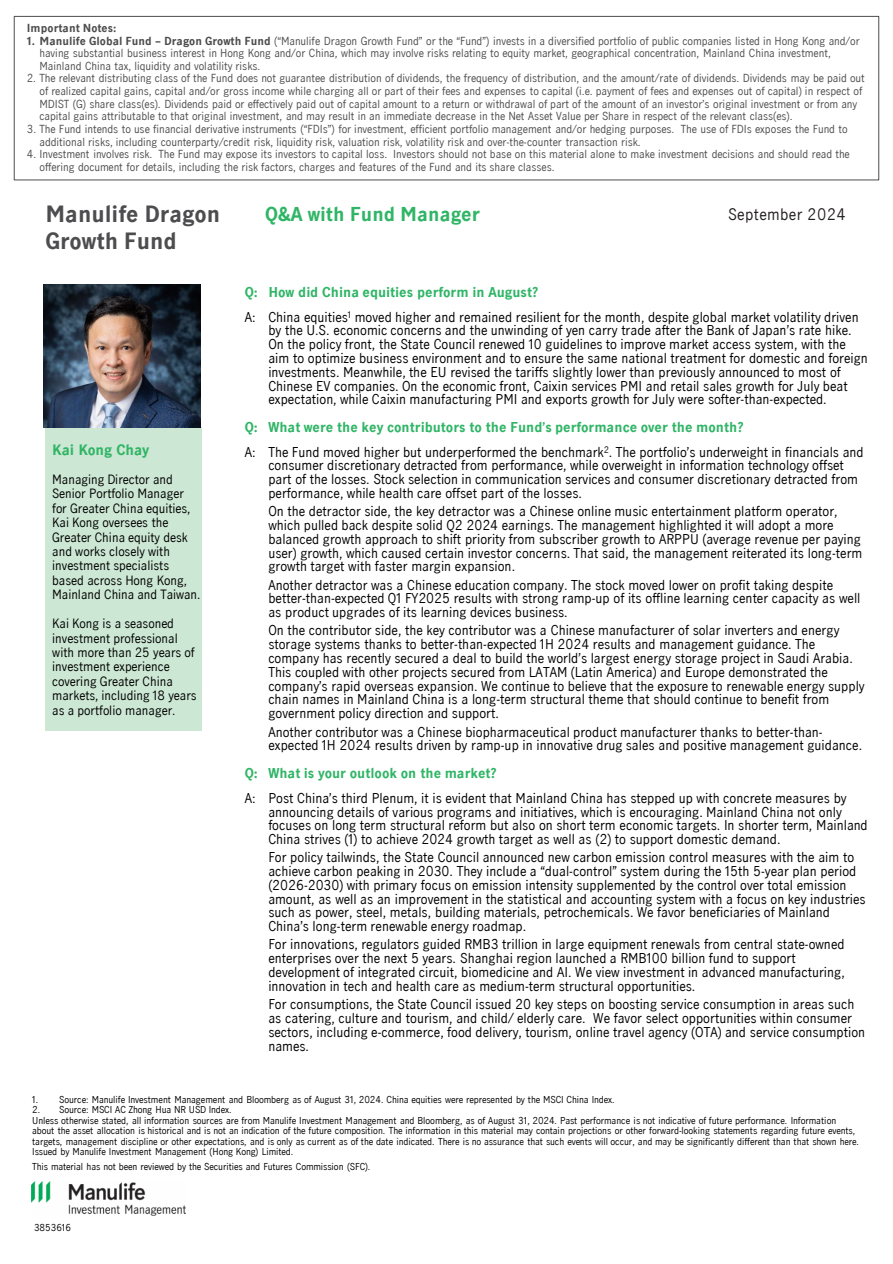
<style>
.page{position:relative;width:893px;height:1264px;background:#fff}
.page>*{position:absolute;margin:0;border:0;box-sizing:border-box;transform-origin:0 0}
.t1{font:700 21px "Manulife JH Sans";letter-spacing:-.005em;color:#4d4d4f}
.t2{font:700 18px "Manulife JH Sans";letter-spacing:.005em;color:#30b566}
.t3{font:15px "Manulife JH Sans";letter-spacing:.025em;color:#231f20}
.t4{font:700 13.5px "Manulife JH Sans";letter-spacing:-.005em;color:#30b566}
.t5{font:12.75px/13.8px "Manulife JH Sans";color:#000}
.t6{font:700 12.75px "Manulife JH Sans";color:#30b566}
.t7{font:12px/14.4px "Manulife JH Sans";color:#000}
.t8{font:10.5px/12.6px "Manulife JH Sans";color:#4d4d4f}
.t9{font:700 10.5px "Manulife JH Sans";letter-spacing:.005em;color:#4d4d4f}
.t10{font:9px/10.5px "Manulife JH Sans";letter-spacing:-.01em;color:#000}
.s1{font-weight:700}
</style>
<div class="page">
<div style="left:45px;top:427px;width:157px;height:303px;background:#cce7d3"></div>
<img style="left:44px;top:285px;width:157px;height:142px">
<div style="left:14px;top:16px;width:865px;height:164px;border:1px solid #4d4d4f"></div>
<img style="left:32px;top:1181px;width:153px;height:33px">
<p class="t9" style="left:27px;top:20px;width:91px">Important Notes:</p>
<p class="t8" style="left:39px;top:34px;width:821px;text-indent:-13px"><span class="s1">1. Manulife Global Fund – Dragon Growth Fund</span> (“Manulife Dragon Growth Fund” or the “Fund”) invests in a diversified portfolio of public companies listed in Hong Kong and/or having substantial business interest in Hong Kong and/or China, which may involve risks relating to equity market, geographical concentration, Mainland China investment,<br>Mainland China tax, liquidity and volatility risks.</p>
<p class="t8" style="left:39px;top:72px;width:826px;text-indent:-13px">2. The relevant distributing class of the Fund does not guarantee distribution of dividends, the frequency of distribution, and the amount/rate of dividends. Dividends may be paid out of realized capital gains, capital and/or gross income while charging all or part of their fees and expenses to capital (i.e. payment of fees and expenses out of capital) in respect of MDIST (G) share class(es). Dividends paid or effectively paid out of capital amount to a return or withdrawal of part of the amount of an investor’s original investment or from any capital gains attributable to that original investment, and may result in an immediate decrease in the Net Asset Value per Share in respect of the relevant class(es).</p>
<p class="t8" style="left:39px;top:122px;width:809px;text-indent:-13px">3. The Fund intends to use financial derivative instruments (“FDIs”) for investment, efficient portfolio management and/or hedging purposes. The use of FDIs exposes the Fund to additional risks, including counterparty/credit risk, liquidity risk, valuation risk, volatility risk and over-the-counter transaction risk.</p>
<p class="t8" style="left:39px;top:147px;width:811px;text-indent:-13px">4. Investment involves risk. The Fund may expose its investors to capital loss. Investors should not base on this material alone to make investment decisions and should read the offering document for details, including the risk factors, charges and features of the Fund and its share classes.</p>
<p class="t3" style="left:728px;top:203px;width:119px">September 2024</p>
<p class="t1" style="left:45px;top:199px;width:176px">Manulife Dragon</p>
<p class="t1" style="left:45px;top:225px;width:133px">Growth Fund</p>
<p class="t2" style="left:265px;top:200px;width:216px">Q&amp;A with Fund Manager</p>
<p class="t4" style="left:52px;top:440px;width:98px">Kai Kong Chay</p>
<p class="t7" style="left:52px;top:471px;width:150px">Managing Director and<br>Senior Portfolio Manager for Greater China equities,<br>Kai Kong oversees the<br>Greater China equity desk and works closely with investment specialists based across Hong Kong,<br>Mainland China and Taiwan.</p>
<p class="t7" style="left:52px;top:615px;width:146px">Kai Kong is a seasoned investment professional with more than 25 years of investment experience covering Greater China markets, including 18 years as a portfolio manager.</p>
<p class="t6" style="left:245px;top:283px;width:15px">Q:</p>
<p class="t6" style="left:268px;top:283px;width:271px">How did China equities perform in August?</p>
<p class="t5" style="left:245px;top:309px;width:12px">A:</p>
<p class="t5" style="left:268px;top:309px;width:600px">China equities<sup>1</sup> moved higher and remained resilient for the month, despite global market volatility driven by the U.S. economic concerns and the unwinding of yen carry trade after the Bank of Japan’s rate hike.<br>On the policy front, the State Council renewed 10 guidelines to improve market access system, with the aim to optimize business environment and to ensure the same national treatment for domestic and foreign investments. Meanwhile, the EU revised the tariffs slightly lower than previously announced to most of Chinese EV companies. On the economic front, Caixin services PMI and retail sales growth for July beat expectation, while Caixin manufacturing PMI and exports growth for July were softer-than-expected.</p>
<p class="t6" style="left:245px;top:418px;width:15px">Q:</p>
<p class="t6" style="left:268px;top:418px;width:476px">What were the key contributors to the Fund’s performance over the month?</p>
<p class="t5" style="left:245px;top:444px;width:12px">A:</p>
<p class="t5" style="left:268px;top:444px;width:596px">The Fund moved higher but underperformed the benchmark<sup>2</sup>. The portfolio’s underweight in financials and consumer discretionary detracted from performance, while overweight in information technology offset part of the losses. Stock selection in communication services and consumer discretionary detracted from performance, while health care offset part of the losses.</p>
<p class="t5" style="left:268px;top:504px;width:595px">On the detractor side, the key detractor was a Chinese online music entertainment platform operator, which pulled back despite solid Q2 2024 earnings. The management highlighted it will adopt a more balanced growth approach to shift priority from subscriber growth to ARPPU (average revenue per paying user) growth, which caused certain investor concerns. That said, the management reiterated its long-term growth target with faster margin expansion.</p>
<p class="t5" style="left:268px;top:577px;width:593px">Another detractor was a Chinese education company. The stock moved lower on profit taking despite better-than-expected Q1 FY2025 results with strong ramp-up of its offline learning center capacity as well as product upgrades of its learning devices business.</p>
<p class="t5" style="left:268px;top:623px;width:598px">On the contributor side, the key contributor was a Chinese manufacturer of solar inverters and energy storage systems thanks to better-than-expected 1H 2024 results and management guidance. The company has recently secured a deal to build the world’s largest energy storage project in Saudi Arabia.<br>This coupled with other projects secured from LATAM (Latin America) and Europe demonstrated the company’s rapid overseas expansion. We continue to believe that the exposure to renewable energy supply chain names in Mainland China is a long-term structural theme that should continue to benefit from government policy direction and support.</p>
<p class="t5" style="left:268px;top:724px;width:595px">Another contributor was a Chinese biopharmaceutical product manufacturer thanks to better-than&shy;expected 1H 2024 results driven by ramp-up in innovative drug sales and positive management guidance.</p>
<p class="t6" style="left:245px;top:763px;width:15px">Q:</p>
<p class="t6" style="left:268px;top:763px;width:230px">What is your outlook on the market?</p>
<p class="t5" style="left:245px;top:790px;width:12px">A:</p>
<p class="t5" style="left:268px;top:790px;width:600px">Post China’s third Plenum, it is evident that Mainland China has stepped up with concrete measures by announcing details of various programs and initiatives, which is encouraging. Mainland China not only focuses on long term structural reform but also on short term economic targets. In shorter term, Mainland China strives (1) to achieve 2024 growth target as well as (2) to support domestic demand.</p>
<p class="t5" style="left:268px;top:849px;width:599px">For policy tailwinds, the State Council announced new carbon emission control measures with the aim to achieve carbon peaking in 2030. They include a “dual-control” system during the 15th 5-year plan period (2026-2030) with primary focus on emission intensity supplemented by the control over total emission amount, as well as an improvement in the statistical and accounting system with a focus on key industries such as power, steel, metals, building materials, petrochemicals. We favor beneficiaries of Mainland China’s long-term renewable energy roadmap.</p>
<p class="t5" style="left:268px;top:936px;width:578px">For innovations, regulators guided RMB3 trillion in large equipment renewals from central state-owned enterprises over the next 5 years. Shanghai region launched a RMB100 billion fund to support development of integrated circuit, biomedicine and AI. We view investment in advanced manufacturing, innovation in tech and health care as medium-term structural opportunities.</p>
<p class="t5" style="left:268px;top:996px;width:598px">For consumptions, the State Council issued 20 key steps on boosting service consumption in areas such as catering, culture and tourism, and child/ elderly care. We favor select opportunities within consumer sectors, including e-commerce, food delivery, tourism, online travel agency (OTA) and service consumption names.</p>
<p class="t10" style="left:32px;top:1093px;width:584px">1. Source: Manulife Investment Management and Bloomberg as of August 31, 2024. China equities were represented by the MSCI China Index.</p>
<p class="t10" style="left:32px;top:1103px;width:201px">2. Source: MSCI AC Zhong Hua NR USD Index.</p>
<p class="t10" style="left:32px;top:1114px;width:828px">Unless otherwise stated, all information sources are from Manulife Investment Management and Bloomberg, as of August 31, 2024. Past performance is not indicative of future performance. Information about the asset allocation is historical and is not an indication of the future composition. The information in this material may contain projections or other forward-looking statements regarding future events, targets, management discipline or other expectations, and is only as current as of the date indicated. There is no assurance that such events will occur, and may be significantly different than that shown here.<br>Issued by Manulife Investment Management (Hong Kong) Limited.</p>
<p class="t10" style="left:32px;top:1160px;width:339px">This material has not been reviewed by the Securities and Futures Commission (SFC).</p>
<p class="t10" style="left:34px;top:1221px;width:39px">3853616</p>
</div>
